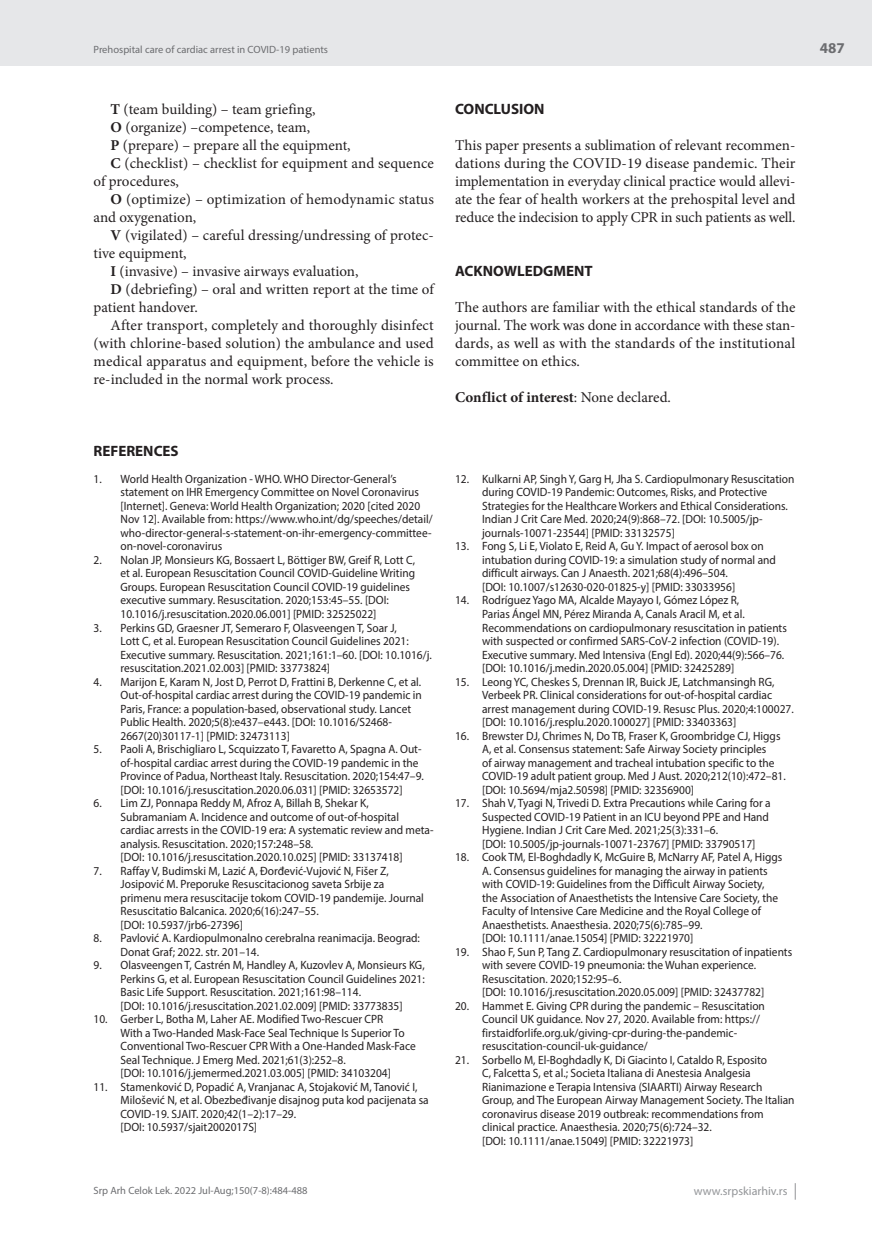
<style>
.page{position:relative;width:872px;height:1234px;background:#fff}
.page>*{position:absolute;margin:0;border:0;box-sizing:border-box;transform-origin:0 0}
.t1{font:15px/18px "Minion Pro";color:#231f20;text-align:justify}
.t2{font:700 15px "Myriad Pro";color:#231f20}
.t3{font:700 15px "Minion Pro";color:#231f20}
.t4{font:700 15px "Myriad Pro";color:#6c6d70}
.t5{font:12px/13.5px "Myriad Pro";color:#231f20;scale:.95 1}
.t6{font:12px "Myriad Pro";color:#939598}
.t7{font:10.5px "Myriad Pro";color:#6c6d70}
.s1{font-weight:700}
.s2{font-weight:400}
</style>
<div class="page">
<div style="left:0;top:0;width:872px;height:66px;background:#e6e7e9"></div>
<svg style="left:795px;top:1183px;width:1px;height:16px"></svg>
<p class="t7" style="left:94px;top:43px;width:236px">Prehospital care of cardiac arrest in COVID-19 patients</p>
<p class="t1" style="left:111px;top:100px;width:206px"><span class="s1">T</span> (team building) – team griefing,</p>
<p class="t1" style="left:111px;top:118px;width:201px"><span class="s1">O</span> (organize) –competence, team,</p>
<p class="t1" style="left:111px;top:136px;width:241px"><span class="s1">P</span> (prepare) – prepare all the equipment,</p>
<p class="t1" style="left:111px;top:154px;width:325px"><span class="s1">C</span> (checklist) – checklist for equipment and sequence</p>
<p class="t1" style="left:94px;top:172px;width:87px">of procedures,</p>
<p class="t1" style="left:111px;top:190px;width:325px"><span class="s1">O</span> (optimize) – optimization of hemodynamic status</p>
<p class="t1" style="left:94px;top:208px;width:104px">and oxygenation,</p>
<p class="t1" style="left:111px;top:226px;width:325px"><span class="s1">V</span> (vigilated) – careful dressing/undressing of protec-</p>
<p class="t1" style="left:94px;top:244px;width:95px">tive equipment,</p>
<p class="t1" style="left:111px;top:262px;width:249px"><span class="s1">I</span> (invasive) – invasive airways evaluation,</p>
<p class="t1" style="left:111px;top:280px;width:325px"><span class="s1">D</span> (debriefing) – oral and written report at the time of</p>
<p class="t1" style="left:94px;top:298px;width:106px">patient handover.</p>
<p class="t1" style="left:111px;top:316px;width:325px">After transport, completely and thoroughly disinfect</p>
<p class="t1" style="left:94px;top:334px;width:342px">(with chlorine-based solution) the ambulance and used</p>
<p class="t1" style="left:94px;top:352px;width:342px">medical apparatus and equipment, before the vehicle is</p>
<p class="t1" style="left:94px;top:370px;width:242px">re-included in the normal work process.</p>
<p class="t2" style="left:94px;top:441px;width:87px">REFERENCES</p>
<p class="t5" style="left:121px;top:472px;width:330px;text-indent:-27px">1. World Health Organization - WHO. WHO Director-General’s statement on IHR Emergency Committee on Novel Coronavirus [Internet]. Geneva: World Health Organization; 2020 [cited 2020<br>Nov 12]. Available from: https://www.who.int/dg/speeches/detail/ who-director-general-s-statement-on-ihr-emergency-committee&shy;on-novel-coronavirus</p>
<p class="t5" style="left:121px;top:553px;width:311px;text-indent:-27px">2. Nolan JP, Monsieurs KG, Bossaert L, Böttiger BW, Greif R, Lott C, et al. European Resuscitation Council COVID-Guideline Writing Groups. European Resuscitation Council COVID-19 guidelines executive summary. Resuscitation. 2020;153:45–55. [DOI:<br>10.1016/j.resuscitation.2020.06.001] [PMID: 32525022]</p>
<p class="t5" style="left:121px;top:620px;width:329px;text-indent:-27px">3. Perkins GD, Graesner JT, Semeraro F, Olasveengen T, Soar J,<br>Lott C, et al. European Resuscitation Council Guidelines 2021:<br>Executive summary. Resuscitation. 2021;161:1–60. [DOI: 10.1016/j. resuscitation.2021.02.003] [PMID: 33773824]</p>
<p class="t5" style="left:121px;top:674px;width:319px;text-indent:-27px">4. Marijon E, Karam N, Jost D, Perrot D, Frattini B, Derkenne C, et al.<br>Out-of-hospital cardiac arrest during the COVID-19 pandemic in Paris, France: a population-based, observational study. Lancet Public Health. 2020;5(8):e437–e443. [DOI: 10.1016/S2468- 2667(20)30117-1] [PMID: 32473113]</p>
<p class="t5" style="left:121px;top:742px;width:321px;text-indent:-27px">5. Paoli A, Brischigliaro L, Scquizzato T, Favaretto A, Spagna A. Out&shy;of-hospital cardiac arrest during the COVID-19 pandemic in the Province of Padua, Northeast Italy. Resuscitation. 2020;154:47–9. [DOI: 10.1016/j.resuscitation.2020.06.031] [PMID: 32653572]</p>
<p class="t5" style="left:121px;top:796px;width:331px;text-indent:-27px">6. Lim ZJ, Ponnapa Reddy M, Afroz A, Billah B, Shekar K, Subramaniam A. Incidence and outcome of out-of-hospital cardiac arrests in the COVID-19 era: A systematic review and meta&shy;analysis. Resuscitation. 2020;157:248–58.<br>[DOI: 10.1016/j.resuscitation.2020.10.025] [PMID: 33137418]</p>
<p class="t5" style="left:121px;top:863px;width:321px;text-indent:-27px">7. Raffay V, Budimski M, Lazić A, Đorđević-Vujović N, Fišer Z, Josipović M. Preporuke Resuscitacionog saveta Srbije za primenu mera resuscitacije tokom COVID-19 pandemije. Journal Resuscitatio Balcanica. 2020;6(16):247–55.<br>[DOI: 10.5937/jrb6-27396]</p>
<p class="t5" style="left:121px;top:931px;width:317px;text-indent:-27px">8. Pavlović A. Kardiopulmonalno cerebralna reanimacija. Beograd:<br>Donat Graf; 2022. str. 201–14.</p>
<p class="t5" style="left:121px;top:958px;width:322px;text-indent:-27px">9. Olasveengen T, Castrén M, Handley A, Kuzovlev A, Monsieurs KG, Perkins G, et al. European Resuscitation Council Guidelines 2021:<br>Basic Life Support. Resuscitation. 2021;161:98–114.<br>[DOI: 10.1016/j.resuscitation.2021.02.009] [PMID: 33773835]</p>
<p class="t5" style="left:121px;top:1012px;width:312px;text-indent:-27px">10. Gerber L, Botha M, Laher AE. Modified Two-Rescuer CPR<br>With a Two-Handed Mask-Face Seal Technique Is Superior To Conventional Two-Rescuer CPR With a One-Handed Mask-Face Seal Technique. J Emerg Med. 2021;61(3):252–8.<br>[DOI: 10.1016/j.jemermed.2021.03.005] [PMID: 34103204]</p>
<p class="t5" style="left:121px;top:1079px;width:326px;text-indent:-27px">11. Stamenković D, Popadić A, Vranjanac A, Stojaković M, Tanović I, Milošević N, et al. Obezbeđivanje disajnog puta kod pacijenata sa COVID-19. SJAIT. 2020;42(1–2):17–29.<br>[DOI: 10.5937/sjait2002017S]</p>
<p class="t2" style="left:455px;top:99px;width:91px">CONCLUSION</p>
<p class="t1" style="left:455px;top:136px;width:342px">This paper presents a sublimation of relevant recommen&shy;dations during the COVID-19 disease pandemic. Their implementation in everyday clinical practice would allevi&shy;ate the fear of health workers at the prehospital level and reduce the indecision to apply CPR in such patients as well.</p>
<p class="t2" style="left:455px;top:261px;width:139px">ACKNOWLEDGMENT</p>
<p class="t1" style="left:455px;top:298px;width:342px">The authors are familiar with the ethical standards of the journal. The work was done in accordance with these stan&shy;dards, as well as with the standards of the institutional committee on ethics.</p>
<p class="t3" style="left:455px;top:386px;width:217px">Conflict of interest<span class="s2">: None declared.</span></p>
<p class="t5" style="left:482px;top:472px;width:330px;text-indent:-27px">12. Kulkarni AP, Singh Y, Garg H, Jha S. Cardiopulmonary Resuscitation during COVID-19 Pandemic: Outcomes, Risks, and Protective Strategies for the Healthcare Workers and Ethical Considerations.<br>Indian J Crit Care Med. 2020;24(9):868–72. [DOI: 10.5005/jp&shy;journals-10071-23544] [PMID: 33132575]</p>
<p class="t5" style="left:482px;top:539px;width:311px;text-indent:-27px">13. Fong S, Li E, Violato E, Reid A, Gu Y. Impact of aerosol box on intubation during COVID-19: a simulation study of normal and difficult airways. Can J Anaesth. 2021;68(4):496–504.<br>[DOI: 10.1007/s12630-020-01825-y] [PMID: 33033956]</p>
<p class="t5" style="left:482px;top:593px;width:322px;text-indent:-27px">14. Rodríguez Yago MA, Alcalde Mayayo I, Gómez López R,<br>Parias Ángel MN, Pérez Miranda A, Canals Aracil M, et al.<br>Recommendations on cardiopulmonary resuscitation in patients with suspected or confirmed SARS-CoV-2 infection (COVID-19).<br>Executive summary. Med Intensiva (Engl Ed). 2020;44(9):566–76. [DOI: 10.1016/j.medin.2020.05.004] [PMID: 32425289]</p>
<p class="t5" style="left:482px;top:674px;width:329px;text-indent:-27px">15. Leong YC, Cheskes S, Drennan IR, Buick JE, Latchmansingh RG, Verbeek PR. Clinical considerations for out-of-hospital cardiac arrest management during COVID-19. Resusc Plus. 2020;4:100027. [DOI: 10.1016/j.resplu.2020.100027] [PMID: 33403363]</p>
<p class="t5" style="left:482px;top:728px;width:321px;text-indent:-27px">16. Brewster DJ, Chrimes N, Do TB, Fraser K, Groombridge CJ, Higgs A, et al. Consensus statement: Safe Airway Society principles<br>of airway management and tracheal intubation specific to the COVID-19 adult patient group. Med J Aust. 2020;212(10):472–81. [DOI: 10.5694/mja2.50598] [PMID: 32356900]</p>
<p class="t5" style="left:482px;top:796px;width:305px;text-indent:-27px">17. Shah V, Tyagi N, Trivedi D. Extra Precautions while Caring for a Suspected COVID-19 Patient in an ICU beyond PPE and Hand Hygiene. Indian J Crit Care Med. 2021;25(3):331–6.<br>[DOI: 10.5005/jp-journals-10071-23767] [PMID: 33790517]</p>
<p class="t5" style="left:482px;top:850px;width:317px;text-indent:-27px">18. Cook TM, El-Boghdadly K, McGuire B, McNarry AF, Patel A, Higgs A. Consensus guidelines for managing the airway in patients with COVID-19: Guidelines from the Difficult Airway Society, the Association of Anaesthetists the Intensive Care Society, the Faculty of Intensive Care Medicine and the Royal College of Anaesthetists. Anaesthesia. 2020;75(6):785–99.<br>[DOI: 10.1111/anae.15054] [PMID: 32221970]</p>
<p class="t5" style="left:482px;top:944px;width:328px;text-indent:-27px">19. Shao F, Sun P, Tang Z. Cardiopulmonary resuscitation of inpatients with severe COVID-19 pneumonia: the Wuhan experience.<br>Resuscitation. 2020;152:95–6.<br>[DOI: 10.1016/j.resuscitation.2020.05.009] [PMID: 32437782]</p>
<p class="t5" style="left:482px;top:998px;width:299px;text-indent:-27px">20. Hammet E. Giving CPR during the pandemic – Resuscitation Council UK guidance. Nov 27, 2020. Available from: https:// firstaidforlife.org.uk/giving-cpr-during-the-pandemic&shy;resuscitation-council-uk-guidance/</p>
<p class="t5" style="left:482px;top:1052px;width:330px;text-indent:-27px">21. Sorbello M, El-Boghdadly K, Di Giacinto I, Cataldo R, Esposito<br>C, Falcetta S, et al.; Societa Italiana di Anestesia Analgesia Rianimazione e Terapia Intensiva (SIAARTI) Airway Research Group, and The European Airway Management Society. The Italian coronavirus disease 2019 outbreak: recommendations from clinical practice. Anaesthesia. 2020;75(6):724–32.<br>[DOI: 10.1111/anae.15049] [PMID: 32221973]</p>
<p class="t7" style="left:94px;top:1184px;width:216px">Srp Arh Celok Lek. 2022 Jul-Aug;150(7-8):484-488</p>
<p class="t6" style="left:694px;top:1183px;width:95px">www.srpskiarhiv.rs</p>
<p class="t4" style="left:820px;top:38px;width:26px">487</p>
</div>
